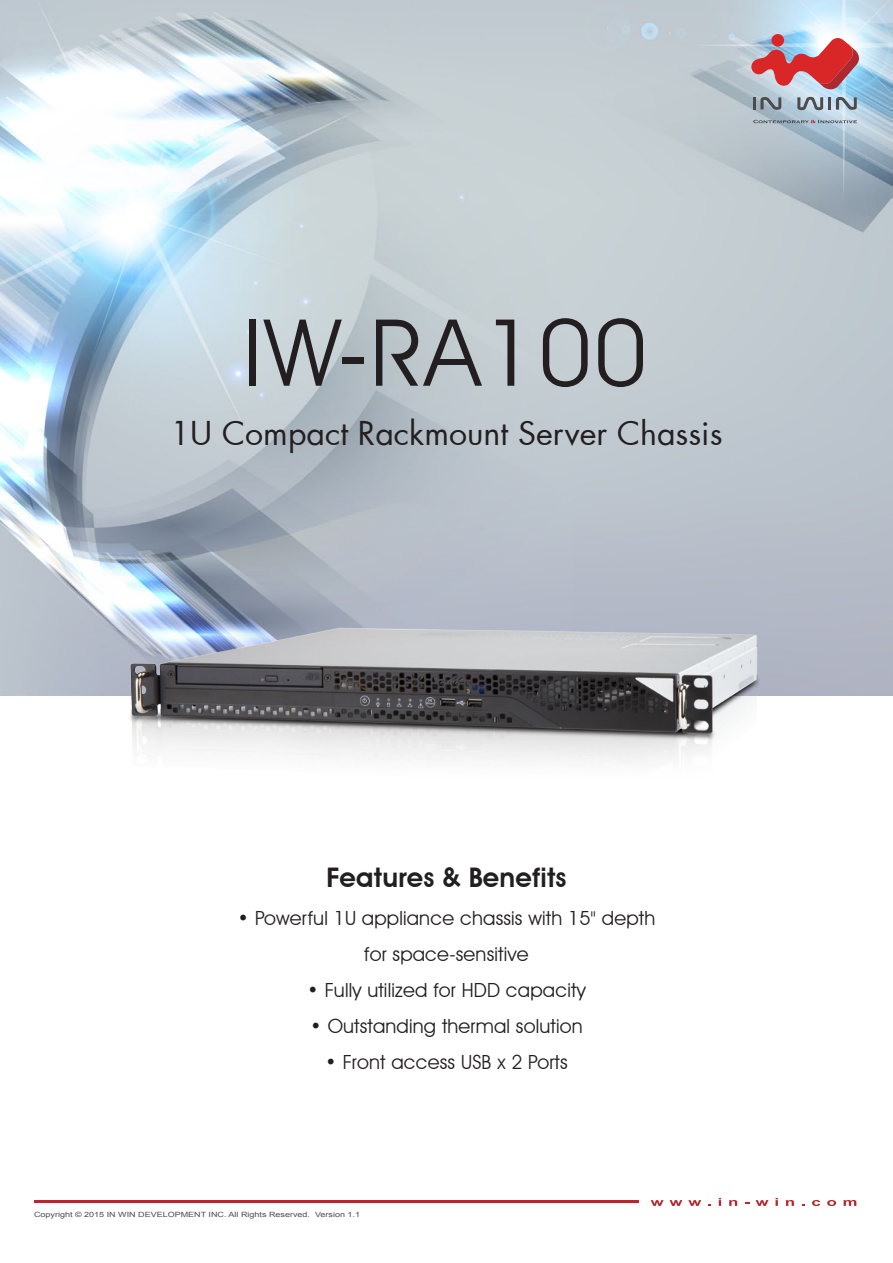
<style>
.page{position:relative;width:893px;height:1263px;background:#fff}
.page>*{position:absolute;margin:0;border:0;box-sizing:border-box;transform-origin:0 0}
.t1{font:93px "Avant Garde IT Cby BT";letter-spacing:.03em;color:#231f20}
.t2{font:32.1px "Futura";color:#231f20}
.t3{font:600 27px "Avant Garde IT Cby BT";letter-spacing:.01em;color:#231f20}
.t4{font:19.5px/36px "Avant Garde IT Cby BT";letter-spacing:.01em;color:#231f20;text-align:center}
.t5{font:7.2px "Arial";color:#4b4c4d;scale:1.25 1}
</style>
<div class="page">
<img style="left:0;top:0;width:893px;height:696px">
<svg style="left:771px;top:34px;width:13px;height:13px"></svg>
<svg style="left:751px;top:38px;width:109px;height:52px;background:#c67f8a"></svg>
<svg style="left:753px;top:97px;width:28px;height:13px"></svg>
<svg style="left:797px;top:97px;width:60px;height:13px"></svg>
<svg style="left:753px;top:120px;width:104px;height:3px"></svg>
<hr style="left:34px;top:1201px;width:605px;height:2px;background:#b7282e">
<svg style="left:651px;top:1200px;width:31px;height:6px"></svg>
<svg style="left:688px;top:1200px;width:13px;height:6px"></svg>
<svg style="left:719px;top:1198px;width:2px;height:8px"></svg>
<svg style="left:729px;top:1200px;width:8px;height:6px"></svg>
<svg style="left:756px;top:1200px;width:12px;height:6px"></svg>
<svg style="left:776px;top:1198px;width:2px;height:8px"></svg>
<svg style="left:786px;top:1200px;width:8px;height:6px"></svg>
<svg style="left:812px;top:1200px;width:8px;height:6px"></svg>
<svg style="left:827px;top:1200px;width:9px;height:6px"></svg>
<svg style="left:844px;top:1200px;width:12px;height:6px"></svg>
<img style="left:127px;top:626px;width:639px;height:136px">
<h1 class="t1" style="left:243px;top:296px;width:405px">IW-RA100</h1>
<h2 class="t2" style="left:170px;top:411px;width:553px">1U Compact Rackmount Server Chassis</h2>
<h3 class="t3" style="left:326px;top:861px;width:242px">Features &amp; Benefits</h3>
<p class="t4" style="left:238px;top:900px;width:419px">• Powerful 1U appliance chassis with 15" depth for space-sensitive</p>
<p class="t4" style="left:307px;top:972px;width:280px">• Fully utilized for HDD capacity</p>
<p class="t4" style="left:310px;top:1008px;width:274px">• Outstanding thermal solution</p>
<p class="t4" style="left:325px;top:1044px;width:244px">• Front access USB x 2 Ports</p>
<p class="t5" style="left:34px;top:1210px;width:262px">Copyright © 2015 IN WIN DEVELOPMENT INC. All Rights Reserved. Version 1.1</p>
</div>
